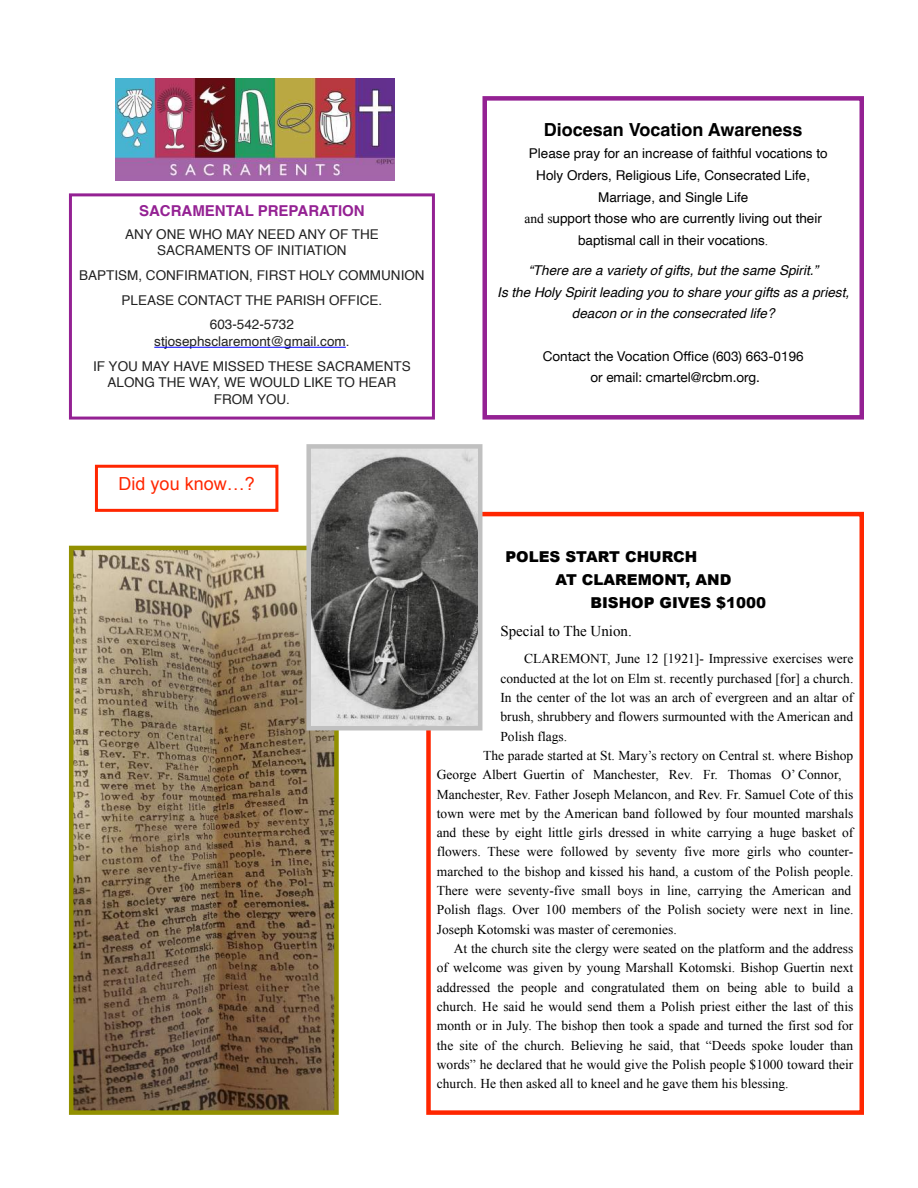
<style>
.page{position:relative;width:918px;height:1188px;background:#fff}
.page>*{position:absolute;margin:0;border:0;box-sizing:border-box;transform-origin:0 0}
.t1{font:700 18px "Helvetica";color:#000}
.t2{font:18px "Arial";color:#ff2600}
.t3{font:900 15px "Arial";color:#000}
.t4{font:700 15px "Helvetica";color:#942193}
.t5{font:15px "Times New Roman";color:#000}
.t6{font:13.5px "Times New Roman";color:#000}
.t7{font:13.5px/24.8px "Helvetica";color:#222;text-align:center}
.t8{font:13.5px/21.8px "Helvetica";color:#000;text-align:center}
.t9{font:italic 13.5px/21.5px "Helvetica";color:#000;text-align:center}
.t10{font:13.5px/21.3px "Helvetica Neue";color:#000;text-align:center}
.s1{font-family:"Times New Roman"}
</style>
<div class="page">
<div style="left:69px;top:193px;width:366px;height:227px;border:3px solid #942193"></div>
<hr style="left:154px;top:347px;width:192px;height:1px;background:#00f">
<img style="left:116px;top:78px;width:278px;height:103px">
<div style="left:482px;top:96px;width:382px;height:324px;border:4px solid #942193"></div>
<div style="left:426px;top:512px;width:438px;height:603px;border:4px solid #ff2600"></div>
<img style="left:74px;top:551px;width:260px;height:559px">
<div style="left:69px;top:546px;width:270px;height:569px;border:4px solid #929000"></div>
<img style="left:311px;top:449px;width:166px;height:276px">
<div style="left:306px;top:444px;width:176px;height:286px;border:4px solid #c0c0c0"></div>
<div style="left:95px;top:465px;width:183px;height:47px;border:3px solid #ff2600"></div>
<p class="t4" style="left:139px;top:205px;width:227px">SACRAMENTAL PREPARATION</p>
<p class="t7" style="left:125px;top:227px;width:255px;line-height:16.5px">ANY ONE WHO MAY NEED ANY OF THE<br>SACRAMENTS OF INITIATION</p>
<p class="t7" style="left:79px;top:264px;width:347px">BAPTISM, CONFIRMATION, FIRST HOLY COMMUNION<br>PLEASE CONTACT THE PARISH OFFICE.<br>603-542-5732</p>
<p class="t7" style="left:93px;top:330px;width:319px">stjosephsclaremont@gmail.com.<br>IF YOU MAY HAVE MISSED THESE SACRAMENTS</p>
<p class="t7" style="left:108px;top:375px;width:290px;line-height:16.5px">ALONG THE WAY, WE WOULD LIKE TO HEAR<br>FROM YOU.</p>
<h1 class="t1" style="left:544px;top:122px;width:260px">Diocesan Vocation Awareness</h1>
<p class="t8" style="left:524px;top:144px;width:305px">Please pray for an increase of faithful vocations to Holy Orders, Religious Life, Consecrated Life, Marriage, and Single Life<br><span class="s1">and s</span>upport those who are currently living out their baptismal call in their vocations<span class="s1">.</span></p>
<p class="t9" style="left:497px;top:261px;width:353px">“There are a variety of gifts, but the same Spirit.”<br>Is the Holy Spirit leading you to share your gifts as a priest, deacon or in the consecrated life?</p>
<p class="t10" style="left:543px;top:345px;width:262px">Contact the Vocation Office (603) 663-0196 or email: cmartel@rcbm.org.</p>
<h1 class="t2" style="left:119px;top:473px;width:138px">Did you know…?</h1>
<p class="t3" style="left:505px;top:545px;width:193px">POLES START CHURCH</p>
<p class="t3" style="left:555px;top:569px;width:177px">AT CLAREMONT, AND</p>
<p class="t3" style="left:590px;top:592px;width:177px">BISHOP GIVES $1000</p>
<p class="t5" style="left:500px;top:623px;width:133px">Special to The Union.</p>
<p class="t6" style="left:524px;top:651px;width:331px">CLAREMONT, June 12 [1921]- Impressive exercises were</p>
<p class="t6" style="left:500px;top:671px;width:354px">conducted at the lot on Elm st. recently purchased [for] a church.</p>
<p class="t6" style="left:500px;top:690px;width:354px">In the center of the lot was an arch of evergreen and an altar of</p>
<p class="t6" style="left:500px;top:709px;width:354px">brush, shrubbery and flowers surmounted with the American and</p>
<p class="t6" style="left:500px;top:729px;width:68px">Polish flags.</p>
<p class="t6" style="left:483px;top:748px;width:372px">The parade started at St. Mary’s rectory on Central st. where Bishop</p>
<p class="t6" style="left:437px;top:767px;width:406px">George Albert Guertin of Manchester, Rev. Fr. Thomas O’ Connor,</p>
<p class="t6" style="left:437px;top:786px;width:418px">Manchester, Rev. Father Joseph Melancon, and Rev. Fr. Samuel Cote of this</p>
<p class="t6" style="left:437px;top:806px;width:418px">town were met by the American band followed by four mounted marshals</p>
<p class="t6" style="left:437px;top:825px;width:418px">and these by eight little girls dressed in white carrying a huge basket of</p>
<p class="t6" style="left:437px;top:844px;width:418px">flowers. These were followed by seventy five more girls who counter-</p>
<p class="t6" style="left:437px;top:864px;width:418px">marched to the bishop and kissed his hand, a custom of the Polish people.</p>
<p class="t6" style="left:437px;top:883px;width:416px">There were seventy-five small boys in line, carrying the American and</p>
<p class="t6" style="left:437px;top:902px;width:418px">Polish flags. Over 100 members of the Polish society were next in line.</p>
<p class="t6" style="left:437px;top:922px;width:241px">Joseph Kotomski was master of ceremonies.</p>
<p class="t6" style="left:454px;top:941px;width:401px">At the church site the clergy were seated on the platform and the address</p>
<p class="t6" style="left:437px;top:960px;width:418px">of welcome was given by young Marshall Kotomski. Bishop Guertin next</p>
<p class="t6" style="left:437px;top:980px;width:418px">addressed the people and congratulated them on being able to build a</p>
<p class="t6" style="left:437px;top:999px;width:418px">church. He said he would send them a Polish priest either the last of this</p>
<p class="t6" style="left:437px;top:1018px;width:418px">month or in July. The bishop then took a spade and turned the first sod for</p>
<p class="t6" style="left:437px;top:1038px;width:418px">the site of the church. Believing he said, that “Deeds spoke louder than</p>
<p class="t6" style="left:437px;top:1057px;width:418px">words” he declared that he would give the Polish people $1000 toward their</p>
<p class="t6" style="left:437px;top:1076px;width:353px">church. He then asked all to kneel and he gave them his blessing.</p>
</div>
